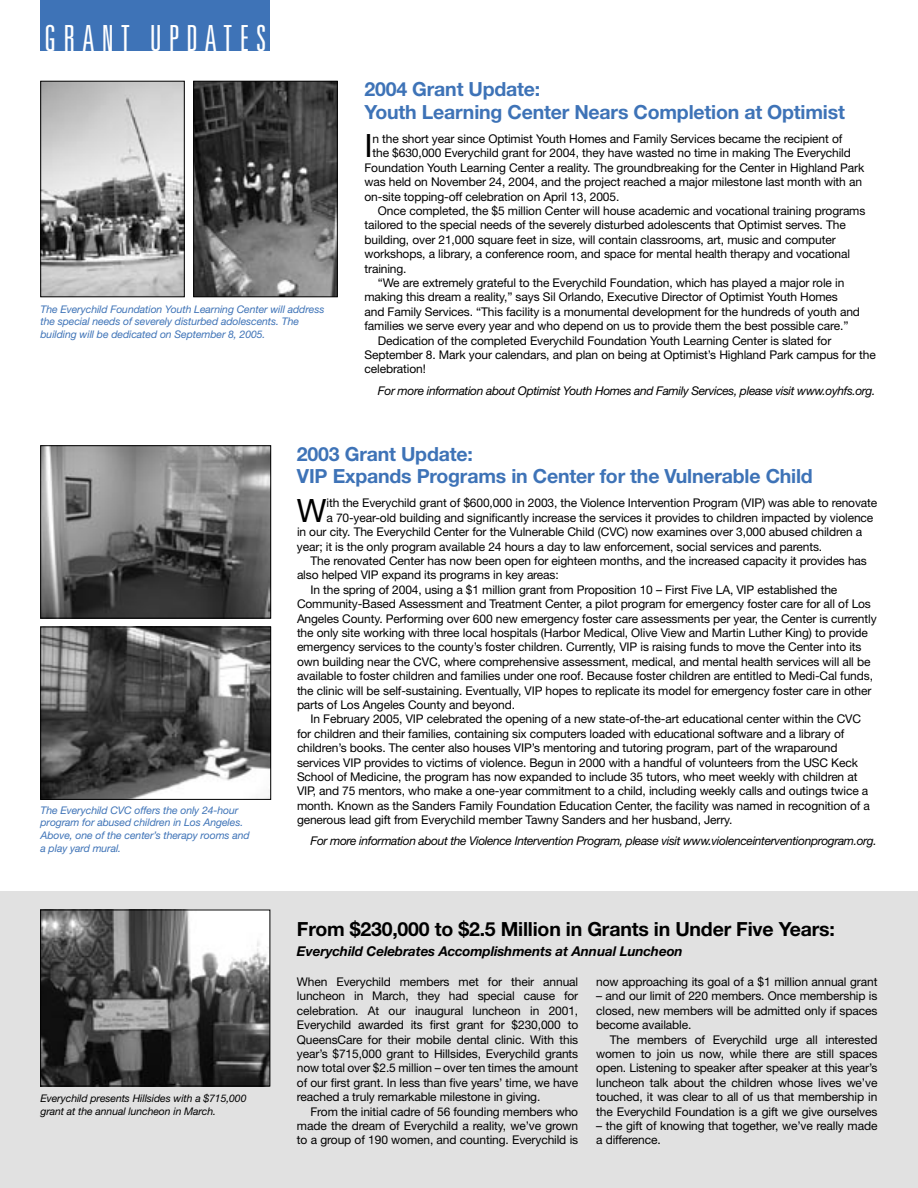
<style>
.page{position:relative;width:918px;height:1188px;background:#fff}
.page>*{position:absolute;margin:0;border:0;box-sizing:border-box;transform-origin:0 0}
.t1{font:300 ultra-condensed 36px "Univers";letter-spacing:.2em;color:#fff}
.t2{font:32.1px "Helvetica Neue";color:#000}
.t3{font:700 19.5px/22.5px "Helvetica Neue";letter-spacing:-.01em;color:#3e73b7}
.t4{font:700 19.5px "Helvetica Neue";letter-spacing:-.01em;color:#000}
.t5{font:italic 700 13.5px "Helvetica Neue";letter-spacing:-.01em;color:#000}
.t6{font:12px/14.4px "Helvetica Neue";letter-spacing:-.01em;color:#000;text-align:justify}
.t7{font:italic 12px "Helvetica Neue";letter-spacing:-.03em;color:#000}
.t8{font:italic 10.5px/12.6px "Helvetica Neue";letter-spacing:-.01em;color:#3e73b7}
.t9{font:italic 10.5px/12.6px "Helvetica Neue";letter-spacing:-.01em;color:#000}
</style>
<div class="page">
<div style="left:0;top:891px;width:918px;height:297px;background:#e1e1e1"></div>
<img style="left:43px;top:912px;width:225px;height:172px">
<div style="left:41px;top:910px;width:229px;height:176px;border:1px solid #000"></div>
<div style="left:41px;top:0;width:229px;height:50px;background:#3e73b7"></div>
<img style="left:43px;top:83px;width:140px;height:212px">
<div style="left:41px;top:81px;width:144px;height:216px;border:1px solid #000"></div>
<img style="left:196px;top:83px;width:140px;height:212px">
<div style="left:194px;top:81px;width:144px;height:216px;border:1px solid #000"></div>
<img style="left:43px;top:448px;width:226px;height:168px">
<div style="left:41px;top:446px;width:230px;height:172px;border:1px solid #000"></div>
<img style="left:43px;top:629px;width:226px;height:169px">
<div style="left:41px;top:627px;width:230px;height:173px;border:1px solid #000"></div>
<h1 class="t1" style="left:44px;top:20px;width:223px">GRANT฀UPDATES</h1>
<p class="t8" style="left:41px;top:303px;width:285px">The Everychild Foundation Youth Learning Center will address the special needs of severely disturbed adolescents. The building will be dedicated on September 8, 2005.</p>
<h3 class="t3" style="left:364px;top:78px;width:482px">2004 Grant Update:<br>Youth Learning Center Nears Completion at Optimist</h3>
<h2 class="t2" style="left:364px;top:127px;width:10px">I</h2>
<p class="t6" style="left:373px;top:131px;width:471px">n the short year since Optimist Youth Homes and Family Services became the recipient of</p>
<p class="t6" style="left:373px;top:146px;width:480px">the $630,000 Everychild grant for 2004, they have wasted no time in making The Everychild</p>
<p class="t6" style="left:364px;top:160px;width:501px">Foundation Youth Learning Center a reality. The groundbreaking for the Center in Highland Park</p>
<p class="t6" style="left:364px;top:175px;width:499px">was held on November 24, 2004, and the project reached a major milestone last month with an</p>
<p class="t6" style="left:364px;top:189px;width:256px">on-site topping-off celebration on April 13, 2005.</p>
<p class="t6" style="left:378px;top:203px;width:489px">Once completed, the $5 million Center will house academic and vocational training programs</p>
<p class="t6" style="left:364px;top:218px;width:483px">tailored to the special needs of the severely disturbed adolescents that Optimist serves. The</p>
<p class="t6" style="left:364px;top:232px;width:473px">building, over 21,000 square feet in size, will contain classrooms, art, music and computer</p>
<p class="t6" style="left:364px;top:247px;width:487px">workshops, a library, a conference room, and space for mental health therapy and vocational</p>
<p class="t6" style="left:364px;top:261px;width:44px">training.</p>
<p class="t6" style="left:378px;top:275px;width:468px">“We are extremely grateful to the Everychild Foundation, which has played a major role in</p>
<p class="t6" style="left:364px;top:290px;width:475px">making this dream a reality,” says Sil Orlando, Executive Director of Optimist Youth Homes</p>
<p class="t6" style="left:364px;top:304px;width:497px">and Family Services. “This facility is a monumental development for the hundreds of youth and</p>
<p class="t6" style="left:364px;top:319px;width:486px">families we serve every year and who depend on us to provide them the best possible care.”</p>
<p class="t6" style="left:378px;top:333px;width:455px">Dedication of the completed Everychild Foundation Youth Learning Center is slated for</p>
<p class="t6" style="left:364px;top:347px;width:513px">September 8. Mark your calendars, and plan on being at Optimist’s Highland Park campus for the</p>
<p class="t6" style="left:364px;top:362px;width:63px">celebration!</p>
<p class="t7" style="left:378px;top:383px;width:499px">For more information about Optimist Youth Homes and Family Services, please visit www.oyhfs.org.</p>
<p class="t8" style="left:41px;top:804px;width:211px">The Everychild CVC offers the only 24-hour program for abused children in Los Angeles.<br>Above, one of the center’s therapy rooms and a play yard mural.</p>
<p class="t9" style="left:41px;top:1092px;width:208px">Everychild presents Hillsides with a $715,000 grant at the annual luncheon in March.</p>
<h3 class="t3" style="left:297px;top:442px;width:517px">2003 Grant Update:<br>VIP Expands Programs in Center for the Vulnerable Child</h3>
<h2 class="t2" style="left:297px;top:491px;width:31px">W</h2>
<p class="t6" style="left:326px;top:496px;width:552px">ith the Everychild grant of $600,000 in 2003, the Violence Intervention Program (VIP) was able to renovate</p>
<p class="t6" style="left:326px;top:510px;width:548px">a 70-year-old building and significantly increase the services it provides to children impacted by violence</p>
<p class="t6" style="left:297px;top:525px;width:567px">in our city. The Everychild Center for the Vulnerable Child (CVC) now examines over 3,000 abused children a</p>
<p class="t6" style="left:297px;top:539px;width:527px">year; it is the only program available 24 hours a day to law enforcement, social services and parents.</p>
<p class="t6" style="left:311px;top:553px;width:558px">The renovated Center has now been open for eighteen months, and the increased capacity it provides has</p>
<p class="t6" style="left:297px;top:568px;width:263px">also helped VIP expand its programs in key areas:</p>
<p class="t6" style="left:311px;top:582px;width:528px">In the spring of 2004, using a $1 million grant from Proposition 10 – First Five LA, VIP established the</p>
<p class="t6" style="left:297px;top:597px;width:575px">Community-Based Assessment and Treatment Center, a pilot program for emergency foster care for all of Los</p>
<p class="t6" style="left:297px;top:611px;width:581px">Angeles County. Performing over 600 new emergency foster care assessments per year, the Center is currently</p>
<p class="t6" style="left:297px;top:625px;width:573px">the only site working with three local hospitals (Harbor Medical, Olive View and Martin Luther King) to provide</p>
<p class="t6" style="left:297px;top:640px;width:566px">emergency services to the county’s foster children. Currently, VIP is raising funds to move the Center into its</p>
<p class="t6" style="left:297px;top:654px;width:575px">own building near the CVC, where comprehensive assessment, medical, and mental health services will all be</p>
<p class="t6" style="left:297px;top:669px;width:578px">available to foster children and families under one roof. Because foster children are entitled to Medi-Cal funds,</p>
<p class="t6" style="left:297px;top:683px;width:576px">the clinic will be self-sustaining. Eventually, VIP hopes to replicate its model for emergency foster care in other</p>
<p class="t6" style="left:297px;top:697px;width:220px">parts of Los Angeles County and beyond.</p>
<p class="t6" style="left:311px;top:712px;width:552px">In February 2005, VIP celebrated the opening of a new state-of-the-art educational center within the CVC</p>
<p class="t6" style="left:297px;top:726px;width:549px">for children and their families, containing six computers loaded with educational software and a library of</p>
<p class="t6" style="left:297px;top:741px;width:542px">children’s books. The center also houses VIP’s mentoring and tutoring program, part of the wraparound</p>
<p class="t6" style="left:297px;top:755px;width:563px">services VIP provides to victims of violence. Begun in 2000 with a handful of volunteers from the USC Keck</p>
<p class="t6" style="left:297px;top:769px;width:562px">School of Medicine, the program has now expanded to include 35 tutors, who meet weekly with children at</p>
<p class="t6" style="left:297px;top:784px;width:573px">VIP, and 75 mentors, who make a one-year commitment to a child, including weekly calls and outings twice a</p>
<p class="t6" style="left:297px;top:798px;width:574px">month. Known as the Sanders Family Foundation Education Center, the facility was named in recognition of a</p>
<p class="t6" style="left:297px;top:813px;width:437px">generous lead gift from Everychild member Tawny Sanders and her husband, Jerry.</p>
<p class="t7" style="left:311px;top:834px;width:568px">For more information about the Violence Intervention Program, please visit www.violenceinterventionprogram.org.</p>
<h3 class="t4" style="left:297px;top:916px;width:539px">From $230,000 to $2.5 Million in Grants in Under Five Years:</h3>
<p class="t5" style="left:297px;top:943px;width:387px">Everychild Celebrates Accomplishments at Annual Luncheon</p>
<p class="t6" style="left:297px;top:974px;width:283px">When Everychild members met for their annual luncheon in March, they had special cause for celebration. At our inaugural luncheon in 2001, Everychild awarded its first grant for $230,000 to QueensCare for their mobile dental clinic. With this year’s $715,000 grant to Hillsides, Everychild grants now total over $2.5 million – over ten times the amount of our first grant. In less than five years’ time, we have reached a truly remarkable milestone in giving.</p>
<p class="t6" style="left:297px;top:1104px;width:283px;text-indent:14px">From the initial cadre of 56 founding members who made the dream of Everychild a reality, we’ve grown to a group of 190 women, and counting. Everychild is</p>
<p class="t6" style="left:596px;top:974px;width:283px">now approaching its goal of a $1 million annual grant</p>
<p class="t6" style="left:596px;top:989px;width:283px">– and our limit of 220 members. Once membership is closed, new members will be admitted only if spaces become available.</p>
<p class="t6" style="left:596px;top:1032px;width:283px;text-indent:14px">The members of Everychild urge all interested women to join us now, while there are still spaces open. Listening to speaker after speaker at this year’s luncheon talk about the children whose lives we’ve touched, it was clear to all of us that membership in the Everychild Foundation is a gift we give ourselves</p>
<p class="t6" style="left:596px;top:1118px;width:283px">– the gift of knowing that together, we’ve really made a difference.</p>
</div>
